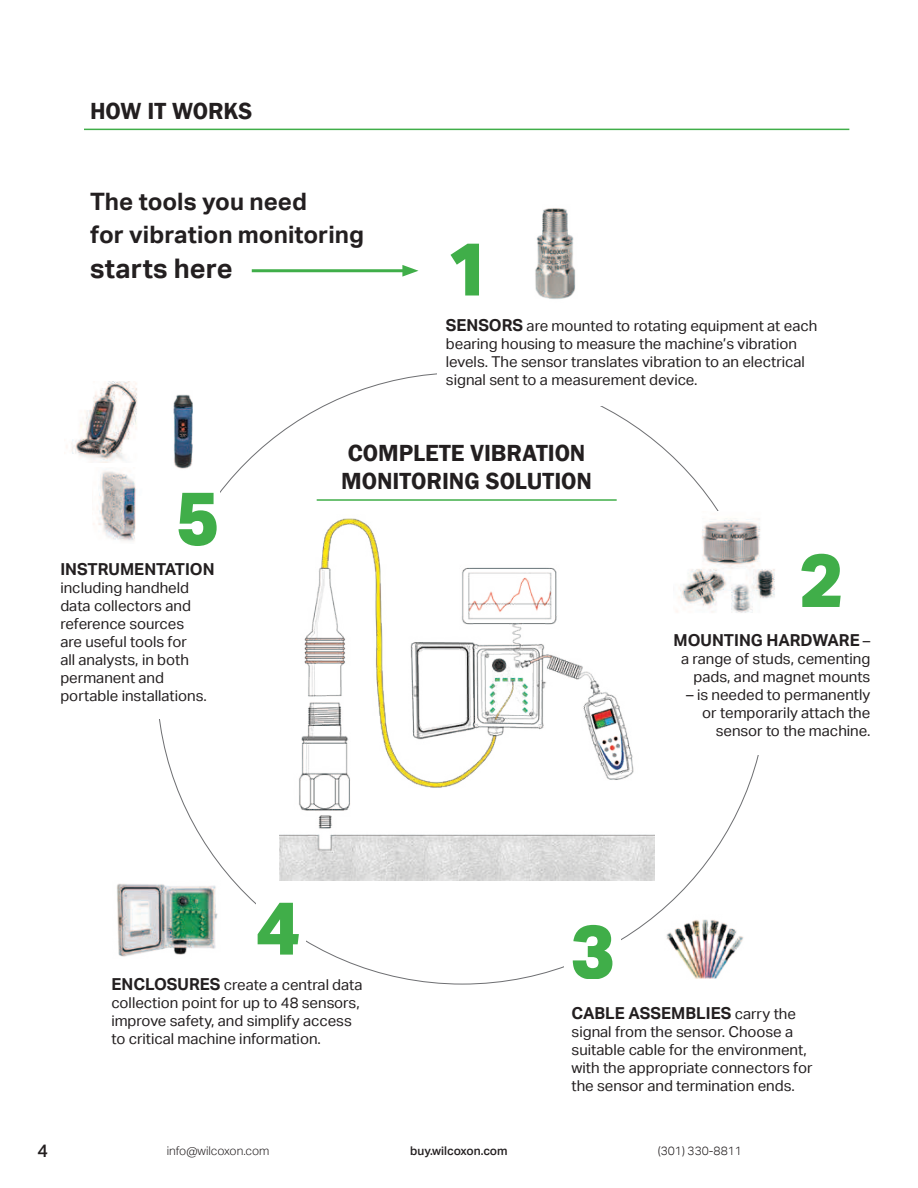
<style>
.page{position:relative;width:918px;height:1188px;background:#fff}
.page>*{position:absolute;margin:0;border:0;box-sizing:border-box;transform-origin:0 0}
.t1{font:800 75px "Aktiv Grotesk";color:#40ae49}
.t2{font:700 27px "Aktiv Grotesk";letter-spacing:.01em;color:#231f20}
.t3{font:600 24px/28.8px "Franklin Gothic";color:#231f20}
.t4{font:700 24px/33px "Aktiv Grotesk";color:#231f20}
.t5{font:500 18px "Aktiv Grotesk";color:#231f20}
.t6{font:700 16.5px "Aktiv Grotesk";color:#231f20}
.t7{font:15px/18px "Aktiv Grotesk";color:#231f20}
.t8{font:300 12px "Aktiv Grotesk";color:#231f20}
.t9{font:500 12px "Aktiv Grotesk";color:#231f20}
.s1{font-weight:700;font-size:16.5px}
.s2{font-weight:400;font-size:15px}
</style>
<div class="page">
<img style="left:279px;top:518px;width:375px;height:362px">
<img style="left:66px;top:381px;width:71px;height:81px">
<hr style="left:84px;top:129px;width:765px;height:1px;background:#40ae49">
<img style="left:117px;top:883px;width:101px;height:74px">
<img style="left:535px;top:208px;width:41px;height:91px">
<img style="left:93px;top:471px;width:44px;height:70px">
<img style="left:666px;top:919px;width:78px;height:60px">
<img style="left:676px;top:518px;width:99px;height:95px">
<img style="left:173px;top:394px;width:20px;height:75px">
<hr style="left:317px;top:499px;width:300px;height:2px;background:#40ae49">
<hr style="left:252px;top:269px;width:156px;height:3px;background:#40ae49">
<svg style="left:402px;top:265px;width:16px;height:12px"></svg>
<h3 class="t3" style="left:90px;top:98px;width:164px">HOW IT WORKS</h3>
<h3 class="t4" style="left:90px;top:187px;width:276px">The tools you need<br>for vibration monitoring</h3>
<h2 class="t2" style="left:90px;top:258px;width:144px">starts here</h2>
<h1 class="t1" style="left:446px;top:226px;width:46px">1</h1>
<p class="t7" style="left:446px;top:318px;width:373px"><span class="s1">SENSORS</span> are mounted to rotating equipment at each bearing housing to measure the machine9s vibration levels. The sensor translates vibration to an electrical signal sent to a measurement device.</p>
<h1 class="t1" style="left:175px;top:475px;width:46px">5</h1>
<p class="t6" style="left:60px;top:563px;width:156px">INSTRUMENTATION</p>
<p class="t7" style="left:60px;top:580px;width:148px">including handheld data collectors and reference sources are useful tools for<br>all analysts, in both permanent and portable installations.</p>
<h3 class="t3" style="left:341px;top:440px;width:252px">COMPLETE VIBRATION<br>MONITORING SOLUTION</h3>
<h1 class="t1" style="left:799px;top:537px;width:46px">2</h1>
<p class="t6" style="left:674px;top:634px;width:198px">MOUNTING HARDWARE <span class="s2">3</span></p>
<p class="t7" style="left:681px;top:651px;width:191px;text-align:right">a range of studs, cementing pads, and magnet mounts<br>3 is needed to permanently or temporarily attach the sensor to the machine.</p>
<h1 class="t1" style="left:256px;top:885px;width:46px">4</h1>
<p class="t7" style="left:111px;top:977px;width:253px"><span class="s1">ENCLOSURES</span> create a central data collection point for up to 48 sensors, improve safety, and simplify access to critical machine information.</p>
<h1 class="t1" style="left:570px;top:908px;width:46px">3</h1>
<p class="t6" style="left:572px;top:1007px;width:226px">CABLE ASSEMBLIES <span class="s2">carry the</span></p>
<p class="t7" style="left:572px;top:1024px;width:242px">signal from the sensor. Choose a suitable cable for the environment, with the appropriate connectors for the sensor and termination ends.</p>
<p class="t5" style="left:37px;top:1144px;width:12px">4</p>
<p class="t8" style="left:167px;top:1146px;width:104px">info@wilcoxon.com</p>
<p class="t9" style="left:410px;top:1146px;width:99px">buy.wilcoxon.com</p>
<p class="t8" style="left:658px;top:1146px;width:86px">(301) 330-8811</p>
</div>
